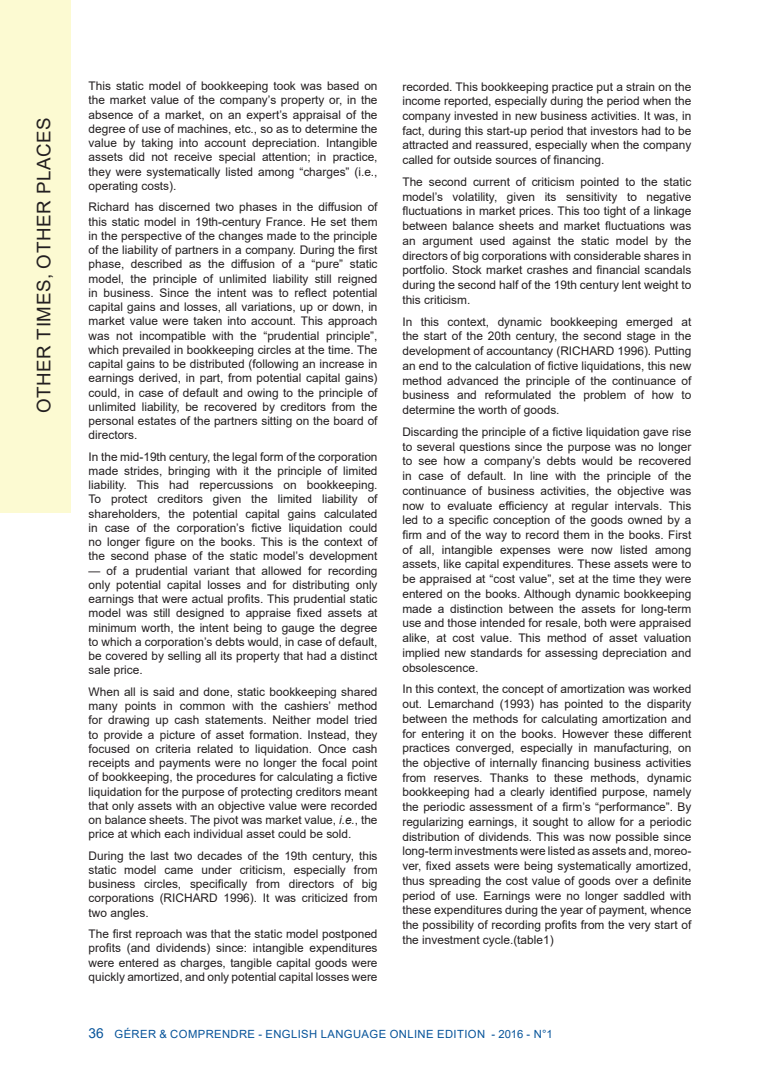
<style>
.page{position:relative;width:780px;height:1088px;background:#fff}
.page>*{position:absolute;margin:0;border:0;box-sizing:border-box;transform-origin:0 0}
.t1{font:18.75px "Arial";letter-spacing:.035em;color:#231f20}
.t2{font:11.88px/14.2px "Arial";color:#231f20;text-align:justify}
.t3{font:11.25px "Arial";letter-spacing:.035em;color:#07549a}
.s1{font-style:italic}
.s2{font-size:13.75px}
</style>
<div class="page">
<div style="left:0;top:0;width:71px;height:513px;background:#fcfad2"></div>
<h1 class="t1" style="left:31px;top:413px;width:298px;rotate:-90deg">OTHER TIMES, OTHER PLACES</h1>
<p class="t2" style="left:89px;top:79px;width:290px">This static model of bookkeeping took was based on the market value of the company’s property or, in the absence of a market, on an expert’s appraisal of the degree of use of machines, etc., so as to determine the value by taking into account depreciation. Intangible assets did not receive special attention; in practice, they were systematically listed among “charges” (i.e., operating costs).</p>
<p class="t2" style="left:89px;top:200px;width:290px">Richard has discerned two phases in the diffusion of this static model in 19th-century France. He set them in the perspective of the changes made to the principle of the liability of partners in a company. During the first phase, described as the diffusion of a “pure” static model, the principle of unlimited liability still reigned in business. Since the intent was to reflect potential capital gains and losses, all variations, up or down, in market value were taken into account. This approach was not incompatible with the “prudential principle”, which prevailed in bookkeeping circles at the time. The capital gains to be distributed (following an increase in earnings derived, in part, from potential capital gains) could, in case of default and owing to the principle of unlimited liability, be recovered by creditors from the personal estates of the partners sitting on the board of directors.</p>
<p class="t2" style="left:89px;top:449px;width:290px">In the mid-19th century, the legal form of the corporation made strides, bringing with it the principle of limited liability. This had repercussions on bookkeeping.<br>To protect creditors given the limited liability of shareholders, the potential capital gains calculated in case of the corporation’s fictive liquidation could no longer figure on the books. This is the context of the second phase of the static model’s development</p>
<p class="t2" style="left:89px;top:563px;width:290px">— of a prudential variant that allowed for recording only potential capital losses and for distributing only earnings that were actual profits. This prudential static model was still designed to appraise fixed assets at minimum worth, the intent being to gauge the degree to which a corporation’s debts would, in case of default, be covered by selling all its property that had a distinct sale price.</p>
<p class="t2" style="left:89px;top:684px;width:290px">When all is said and done, static bookkeeping shared many points in common with the cashiers’ method for drawing up cash statements. Neither model tried to provide a picture of asset formation. Instead, they focused on criteria related to liquidation. Once cash receipts and payments were no longer the focal point of bookkeeping, the procedures for calculating a fictive liquidation for the purpose of protecting creditors meant that only assets with an objective value were recorded on balance sheets. The pivot was market value, <span class="s1">i.e.</span>, the price at which each individual asset could be sold.</p>
<p class="t2" style="left:89px;top:848px;width:290px">During the last two decades of the 19th century, this static model came under criticism, especially from business circles, specifically from directors of big corporations (RICHARD 1996). It was criticized from two angles.</p>
<p class="t2" style="left:89px;top:926px;width:290px">The first reproach was that the static model postponed profits (and dividends) since: intangible expenditures were entered as charges, tangible capital goods were quickly amortized, and only potential capital losses were</p>
<p class="t2" style="left:402px;top:79px;width:290px;line-height:14.8px">recorded. This bookkeeping practice put a strain on the income reported, especially during the period when the company invested in new business activities. It was, in fact, during this start-up period that investors had to be attracted and reassured, especially when the company called for outside sources of financing.</p>
<p class="t2" style="left:402px;top:174px;width:290px;line-height:14.8px">The second current of criticism pointed to the static model’s volatility, given its sensitivity to negative fluctuations in market prices. This too tight of a linkage between balance sheets and market fluctuations was an argument used against the static model by the directors of big corporations with considerable shares in portfolio. Stock market crashes and financial scandals during the second half of the 19th century lent weight to this criticism.</p>
<p class="t2" style="left:402px;top:314px;width:290px;line-height:14.8px">In this context, dynamic bookkeeping emerged at the start of the 20th century, the second stage in the development of accountancy (RICHARD 1996). Putting an end to the calculation of fictive liquidations, this new method advanced the principle of the continuance of business and reformulated the problem of how to determine the worth of goods.</p>
<p class="t2" style="left:402px;top:424px;width:290px;line-height:14.8px">Discarding the principle of a fictive liquidation gave rise to several questions since the purpose was no longer to see how a company’s debts would be recovered in case of default. In line with the principle of the continuance of business activities, the objective was now to evaluate efficiency at regular intervals. This led to a specific conception of the goods owned by a firm and of the way to record them in the books. First of all, intangible expenses were now listed among assets, like capital expenditures. These assets were to be appraised at “cost value”, set at the time they were entered on the books. Although dynamic bookkeeping made a distinction between the assets for long-term use and those intended for resale, both were appraised alike, at cost value. This method of asset valuation implied new standards for assessing depreciation and obsolescence.</p>
<p class="t2" style="left:402px;top:682px;width:290px;line-height:14.8px">In this context, the concept of amortization was worked out. Lemarchand (1993) has pointed to the disparity between the methods for calculating amortization and for entering it on the books. However these different practices converged, especially in manufacturing, on the objective of internally financing business activities from reserves. Thanks to these methods, dynamic bookkeeping had a clearly identified purpose, namely the periodic assessment of a firm’s “performance”. By regularizing earnings, it sought to allow for a periodic distribution of dividends. This was now possible since long-term investments were listed as assets and, moreo&shy;ver, fixed assets were being systematically amortized, thus spreading the cost value of goods over a definite period of use. Earnings were no longer saddled with these expenditures during the year of payment, whence the possibility of recording profits from the very start of the investment cycle.(table1)</p>
<p class="t3" style="left:89px;top:1026px;width:465px"><span class="s2">36</span> GÉRER &amp; COMPRENDRE - ENGLISH LANGUAGE ONLINE EDITION - 2016 - N°1</p>
</div>
